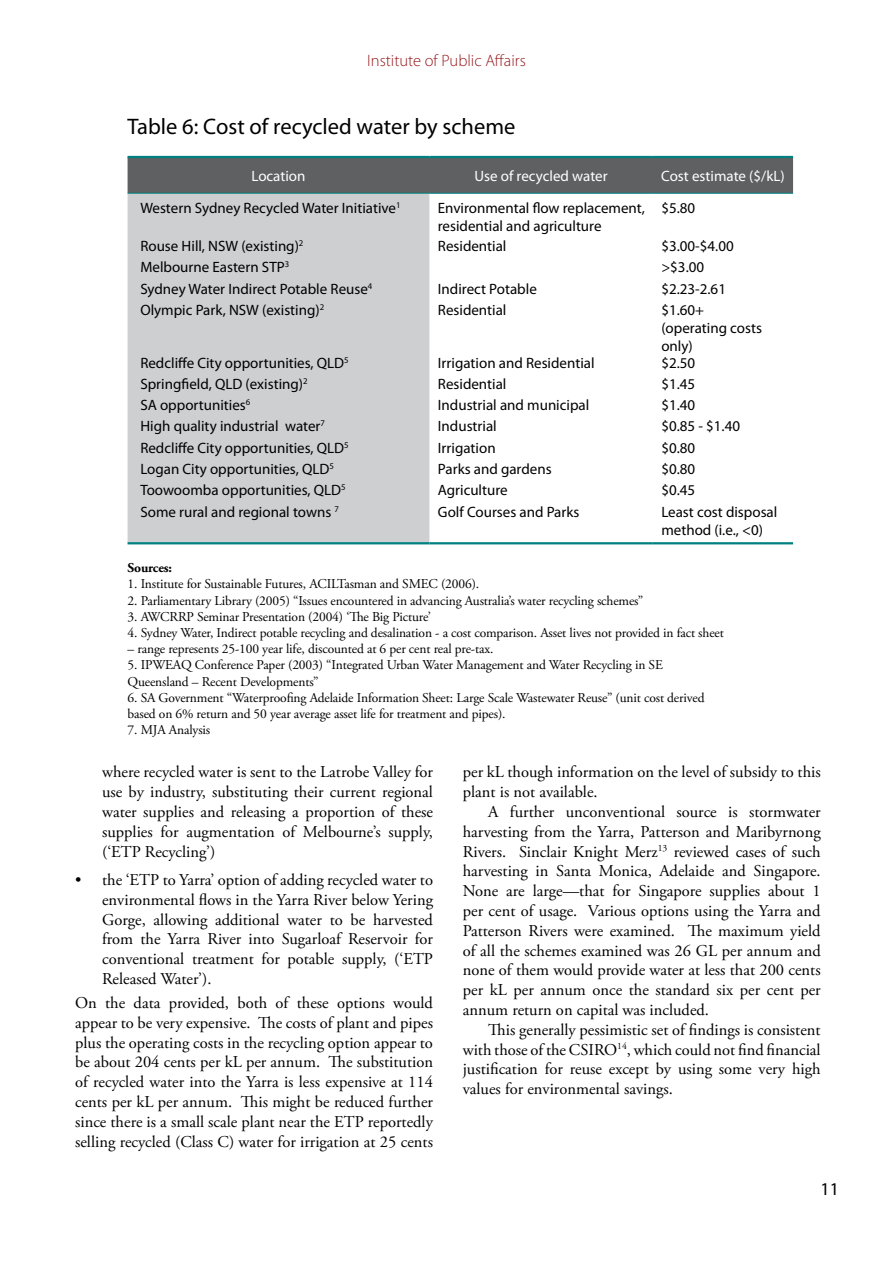
<style>
.page{position:relative;width:893px;height:1263px;background:#fff}
.page>*{position:absolute;margin:0;border:0;box-sizing:border-box;transform-origin:0 0}
.t1{font:22.5px "Myriad Pro";color:#000}
.t2{font:18px "Myriad Pro";color:#000}
.t3{font:16.5px/19.8px "Adobe Garamond Pro";color:#000;text-align:justify}
.t4{font:300 16.5px "Myriad Pro";color:#971b1e}
.t5{font:15px/18px "Myriad Pro";color:#000}
.t6{font:15px "Myriad Pro";color:#fff}
.t7{font:13.5px/16.2px "Adobe Garamond Pro";letter-spacing:-.01em;color:#000}
.t8{font:700 13.5px "Adobe Garamond Pro";letter-spacing:-.01em;color:#000}
</style>
<div class="page">
<div style="left:128px;top:158px;width:665px;height:35px;background:#5f6062"></div>
<div style="left:128px;top:194px;width:301px;height:348px;background:#cdcfd0"></div>
<hr style="left:128px;top:156px;width:301px;height:2px;background:#008080">
<hr style="left:429px;top:156px;width:224px;height:2px;background:#008080">
<hr style="left:653px;top:156px;width:140px;height:2px;background:#008080">
<hr style="left:128px;top:193px;width:301px;height:1px;background:#008080">
<hr style="left:429px;top:193px;width:224px;height:1px;background:#008080">
<hr style="left:653px;top:193px;width:140px;height:1px;background:#008080">
<hr style="left:128px;top:542px;width:301px;height:2px;background:#008080">
<hr style="left:429px;top:542px;width:224px;height:2px;background:#008080">
<hr style="left:653px;top:542px;width:140px;height:2px;background:#008080">
<p class="t4" style="left:367px;top:51px;width:160px">Institute of Public Affairs</p>
<h1 class="t1" style="left:128px;top:112px;width:389px">Table 6: Cost of recycled water by scheme</h1>
<p class="t6" style="left:251px;top:167px;width:56px">Location</p>
<p class="t6" style="left:475px;top:167px;width:135px">Use of recycled water</p>
<p class="t6" style="left:661px;top:167px;width:125px">Cost estimate ($/kL)</p>
<p class="t5" style="left:140px;top:198px;width:262px">Western Sydney Recycled Water Initiative<sup>1</sup></p>
<p class="t5" style="left:438px;top:198px;width:208px">Environmental flow replacement, residential and agriculture</p>
<p class="t5" style="left:661px;top:198px;width:35px">$5.80</p>
<p class="t5" style="left:140px;top:237px;width:165px">Rouse Hill, NSW (existing)<sup>2</sup></p>
<p class="t5" style="left:438px;top:237px;width:70px">Residential</p>
<p class="t5" style="left:661px;top:237px;width:74px">$3.00-$4.00</p>
<p class="t5" style="left:140px;top:258px;width:150px">Melbourne Eastern STP<sup>3</sup></p>
<p class="t5" style="left:661px;top:258px;width:44px">&gt;$3.00</p>
<p class="t5" style="left:140px;top:279px;width:234px">Sydney Water Indirect Potable Reuse<sup>4</sup></p>
<p class="t5" style="left:438px;top:279px;width:100px">Indirect Potable</p>
<p class="t5" style="left:661px;top:279px;width:66px">$2.23-2.61</p>
<p class="t5" style="left:140px;top:301px;width:185px">Olympic Park, NSW (existing)<sup>2</sup></p>
<p class="t5" style="left:438px;top:301px;width:70px">Residential</p>
<p class="t5" style="left:661px;top:301px;width:102px">$1.60+ (operating costs only)</p>
<p class="t5" style="left:140px;top:353px;width:210px">Redcliffe City opportunities, QLD<sup>5</sup></p>
<p class="t5" style="left:438px;top:353px;width:158px">Irrigation and Residential</p>
<p class="t5" style="left:661px;top:353px;width:35px">$2.50</p>
<p class="t5" style="left:140px;top:375px;width:169px">Springfield, QLD (existing)<sup>2</sup></p>
<p class="t5" style="left:438px;top:375px;width:70px">Residential</p>
<p class="t5" style="left:661px;top:375px;width:35px">$1.45</p>
<p class="t5" style="left:140px;top:396px;width:112px">SA opportunities<sup>6</sup></p>
<p class="t5" style="left:438px;top:396px;width:153px">Industrial and municipal</p>
<p class="t5" style="left:661px;top:396px;width:35px">$1.40</p>
<p class="t5" style="left:140px;top:417px;width:186px">High quality industrial water<sup>7</sup></p>
<p class="t5" style="left:438px;top:417px;width:60px">Industrial</p>
<p class="t5" style="left:661px;top:417px;width:80px">$0.85 - $1.40</p>
<p class="t5" style="left:140px;top:438px;width:210px">Redcliffe City opportunities, QLD<sup>5</sup></p>
<p class="t5" style="left:438px;top:438px;width:59px">Irrigation</p>
<p class="t5" style="left:661px;top:438px;width:35px">$0.80</p>
<p class="t5" style="left:140px;top:460px;width:195px">Logan City opportunities, QLD<sup>5</sup></p>
<p class="t5" style="left:438px;top:460px;width:115px">Parks and gardens</p>
<p class="t5" style="left:661px;top:460px;width:35px">$0.80</p>
<p class="t5" style="left:140px;top:481px;width:207px">Toowoomba opportunities, QLD<sup>5</sup></p>
<p class="t5" style="left:438px;top:481px;width:71px">Agriculture</p>
<p class="t5" style="left:661px;top:481px;width:35px">$0.45</p>
<p class="t5" style="left:140px;top:502px;width:200px">Some rural and regional towns <sup>7</sup></p>
<p class="t5" style="left:438px;top:502px;width:143px">Golf Courses and Parks</p>
<p class="t5" style="left:661px;top:502px;width:118px">Least cost disposal method (i.e., &lt;0)</p>
<p class="t8" style="left:128px;top:560px;width:46px">Sources:</p>
<p class="t7" style="left:128px;top:576px;width:353px">1. Institute for Sustainable Futures, ACILTasman and SMEC (2006).</p>
<p class="t7" style="left:128px;top:593px;width:517px">2. Parliamentary Library (2005) “Issues encountered in advancing Australia’s water recycling schemes”</p>
<p class="t7" style="left:128px;top:609px;width:305px">3. AWCRRP Seminar Presentation (2004) ‘The Big Picture’</p>
<p class="t7" style="left:128px;top:625px;width:598px">4. Sydney Water, Indirect potable recycling and desalination - a cost comparison. Asset lives not provided in fact sheet</p>
<p class="t7" style="left:128px;top:641px;width:367px">– range represents 25-100 year life, discounted at 6 per cent real pre-tax.</p>
<p class="t7" style="left:128px;top:657px;width:537px">5. IPWEAQ Conference Paper (2003) “Integrated Urban Water Management and Water Recycling in SE<br>Queensland – Recent Developments”</p>
<p class="t7" style="left:128px;top:690px;width:578px">6. SA Government “Waterproofing Adelaide Information Sheet: Large Scale Wastewater Reuse” (unit cost derived based on 6% return and 50 year average asset life for treatment and pipes).</p>
<p class="t7" style="left:128px;top:722px;width:84px">7. MJA Analysis</p>
<p class="t3" style="left:102px;top:763px;width:332px">where recycled water is sent to the Latrobe Valley for use by industry, substituting their current regional water supplies and releasing a proportion of these supplies for augmentation of Melbourne’s supply, (‘ETP Recycling’)</p>
<p class="t3" style="left:102px;top:870px;width:332px;text-indent:-27px">• the ‘ETP to Yarra’ option of adding recycled water to environmental flows in the Yarra River below Yering Gorge, allowing additional water to be harvested from the Yarra River into Sugarloaf Reservoir for conventional treatment for potable supply, (‘ETP Released Water’).</p>
<p class="t3" style="left:75px;top:993px;width:359px">On the data provided, both of these options would appear to be very expensive. The costs of plant and pipes plus the operating costs in the recycling option appear to be about 204 cents per kL per annum. The substitution of recycled water into the Yarra is less expensive at 114 cents per kL per annum. This might be reduced further since there is a small scale plant near the ETP reportedly selling recycled (Class C) water for irrigation at 25 cents</p>
<p class="t3" style="left:463px;top:763px;width:359px">per kL though information on the level of subsidy to this plant is not available.</p>
<p class="t3" style="left:463px;top:802px;width:359px;text-indent:26px">A further unconventional source is stormwater harvesting from the Yarra, Patterson and Maribyrnong Rivers. Sinclair Knight Merz<sup>13</sup> reviewed cases of such harvesting in Santa Monica, Adelaide and Singapore.<br>None are large—that for Singapore supplies about 1 per cent of usage. Various options using the Yarra and Patterson Rivers were examined. The maximum yield of all the schemes examined was 26 GL per annum and none of them would provide water at less that 200 cents per kL per annum once the standard six per cent per annum return on capital was included.</p>
<p class="t3" style="left:463px;top:1020px;width:359px;text-indent:26px">This generally pessimistic set of findings is consistent with those of the CSIRO<sup>14</sup>, which could not find financial justification for reuse except by using some very high values for environmental savings.</p>
<p class="t2" style="left:820px;top:1178px;width:20px">11</p>
</div>
